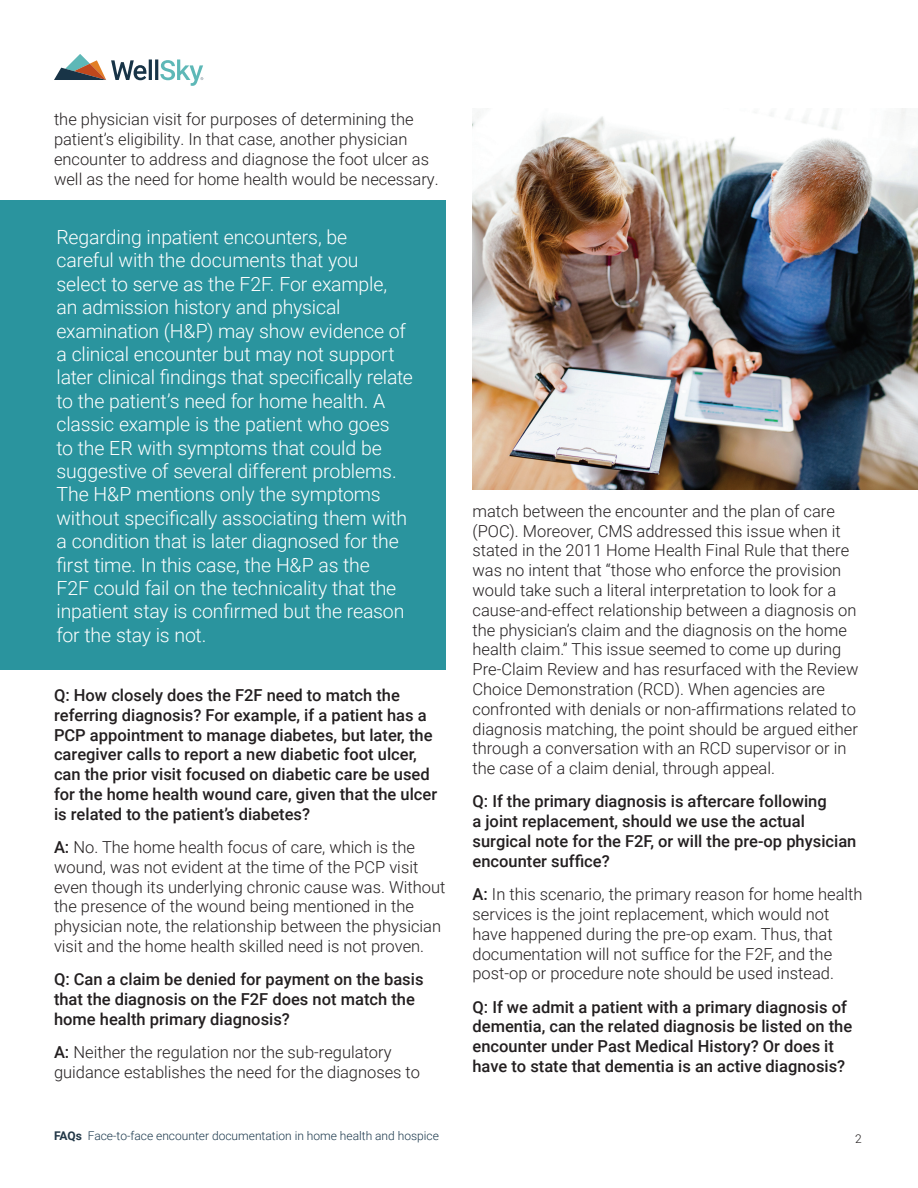
<style>
.page{position:relative;width:918px;height:1188px;background:#fff}
.page>*{position:absolute;margin:0;border:0;box-sizing:border-box;transform-origin:0 0}
.t1{font:300 19.5px/23.4px "Roboto";letter-spacing:-.01em;color:#fff}
.t2{font:300 16.5px/19.8px "Roboto";color:#231f20}
.t3{font:500 16.5px/19.8px "Roboto";color:#231f20}
.t4{font:300 12px "Roboto";color:#1a374b}
.t5{font:300 12px "Roboto";color:#231f20}
.s1{font-weight:500}
.s2{font-weight:700;color:#213646}
</style>
<div class="page">
<div style="left:0;top:200px;width:446px;height:470px;background:#2a949e"></div>
<svg style="left:54px;top:54px;width:149px;height:32px"></svg>
<img style="left:472px;top:108px;width:446px;height:382px">
<p class="t2" style="left:54px;top:109px;width:386px">the physician visit for purposes of determining the patient’s eligibility. In that case, another physician encounter to address and diagnose the foot ulcer as well as the need for home health would be necessary.</p>
<p class="t1" style="left:57px;top:225px;width:358px">Regarding inpatient encounters, be<br>careful with the documents that you select to serve as the F2F. For example,<br>an admission history and physical examination (H&amp;P) may show evidence of a clinical encounter but may not support later clinical findings that specifically relate to the patient’s need for home health. A classic example is the patient who goes<br>to the ER with symptoms that could be suggestive of several different problems.<br>The H&amp;P mentions only the symptoms without specifically associating them with a condition that is later diagnosed for the first time. In this case, the H&amp;P as the<br>F2F could fail on the technicality that the inpatient stay is confirmed but the reason for the stay is not.</p>
<p class="t3" style="left:54px;top:685px;width:385px">Q: How closely does the F2F need to match the referring diagnosis? For example, if a patient has a PCP appointment to manage diabetes, but later, the caregiver calls to report a new diabetic foot ulcer, can the prior visit focused on diabetic care be used for the home health wound care, given that the ulcer is related to the patient’s diabetes?</p>
<p class="t2" style="left:54px;top:837px;width:393px"><span class="s1">A:</span> No. The home health focus of care, which is the wound, was not evident at the time of the PCP visit even though its underlying chronic cause was. Without the presence of the wound being mentioned in the physician note, the relationship between the physician visit and the home health skilled need is not proven.</p>
<p class="t3" style="left:54px;top:969px;width:371px">Q: Can a claim be denied for payment on the basis that the diagnosis on the F2F does not match the home health primary diagnosis?</p>
<p class="t2" style="left:54px;top:1042px;width:368px"><span class="s1">A:</span> Neither the regulation nor the sub-regulatory guidance establishes the need for the diagnoses to</p>
<p class="t2" style="left:473px;top:500px;width:387px">match between the encounter and the plan of care (POC). Moreover, CMS addressed this issue when it stated in the 2011 Home Health Final Rule that there was no intent that “those who enforce the provision would take such a literal interpretation to look for a cause-and-effect relationship between a diagnosis on the physician’s claim and the diagnosis on the home health claim.” This issue seemed to come up during Pre-Claim Review and has resurfaced with the Review Choice Demonstration (RCD). When agencies are confronted with denials or non-affirmations related to diagnosis matching, the point should be argued either through a conversation with an RCD supervisor or in the case of a claim denial, through appeal.</p>
<p class="t3" style="left:473px;top:791px;width:385px">Q: If the primary diagnosis is aftercare following<br>a joint replacement, should we use the actual surgical note for the F2F, or will the pre-op physician encounter suffice?</p>
<p class="t2" style="left:473px;top:884px;width:392px"><span class="s1">A:</span> In this scenario, the primary reason for home health services is the joint replacement, which would not have happened during the pre-op exam. Thus, that documentation will not suffice for the F2F, and the post-op or procedure note should be used instead.</p>
<p class="t3" style="left:473px;top:996px;width:381px">Q: If we admit a patient with a primary diagnosis of dementia, can the related diagnosis be listed on the encounter under Past Medical History? Or does it have to state that dementia is an active diagnosis?</p>
<p class="t4" style="left:54px;top:1127px;width:386px"><span class="s2">FAQs</span> Face-to-face encounter documentation in home health and hospice</p>
<p class="t5" style="left:855px;top:1130px;width:8px">2</p>
</div>
